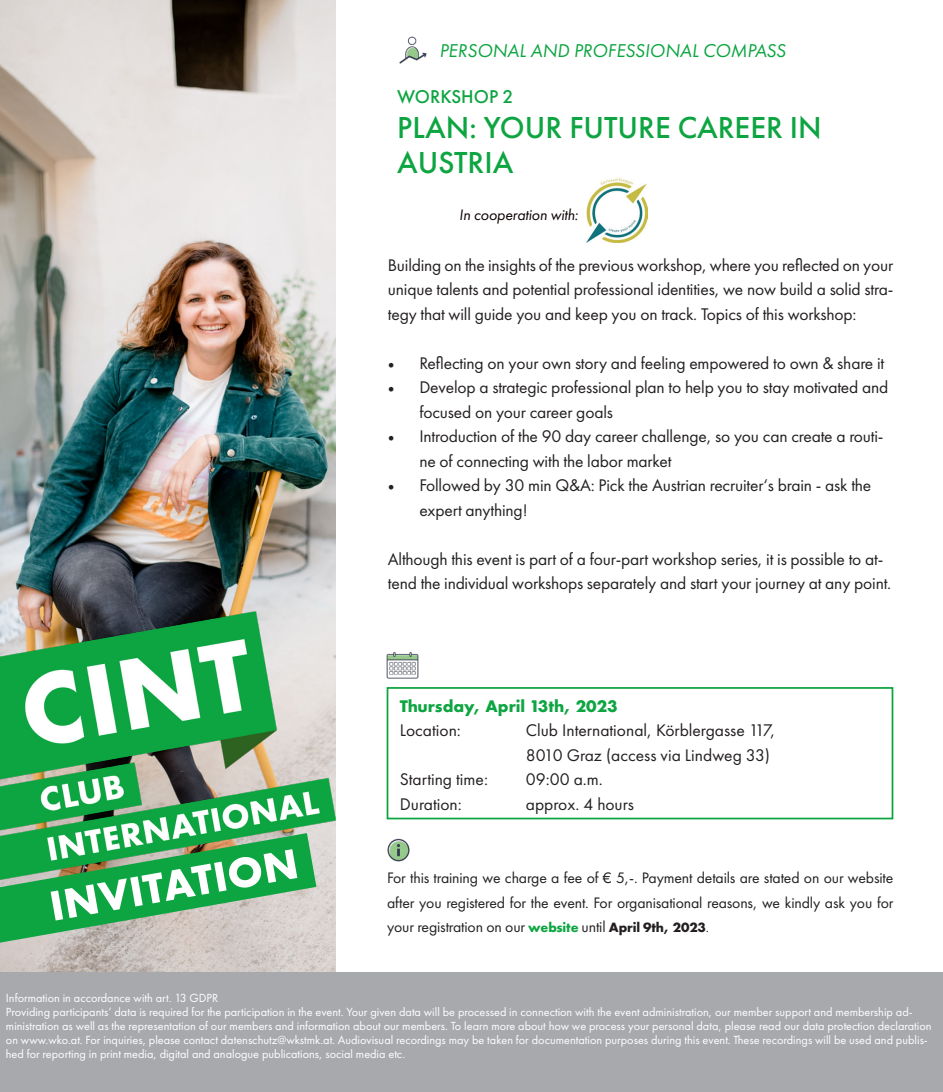
<style>
.page{position:relative;width:943px;height:1092px;background:#fff}
.page>*{position:absolute;margin:0;border:0;box-sizing:border-box;transform-origin:0 0}
.t1{font:700 43.75px "Futura PT";color:#fff}
.t2{font:500 31.5px/35px "Futura PT";color:#0da541}
.t3{font:italic 19.25px "Futura PT";color:#0da541}
.t4{font:500 19.25px "Futura PT";color:#0da541}
.t5{font:17.5px/24.5px "Futura PT";letter-spacing:-.01em;color:#231f20}
.t6{font:700 17.5px "Futura PT";color:#0da541}
.t7{font:15.75px/24.5px "Futura PT";letter-spacing:-.01em;color:#231f20;text-align:justify}
.t8{font:italic 15.75px "Futura PT";letter-spacing:-.01em;color:#0d0000}
.t9{font:12.25px/14px "Futura PT";color:#fff}
.s1{font-family:"Minion Pro"}
.s2{font-weight:700;font-size:14px;color:#0da541}
.s3{font-weight:700;font-size:14px}
.s4{font-size:14px}
</style>
<div class="page">
<img style="left:0;top:0;width:336px;height:972px">
<img style="left:0;top:611px;width:336px;height:271px">
<svg style="left:0;top:833px;width:316px;height:109px;background:#51b06d"></svg>
<img style="left:386px;top:652px;width:33px;height:27px">
<img style="left:387px;top:838px;width:23px;height:24px">
<div style="left:0;top:972px;width:943px;height:119px;background:#a8a9ad"></div>
<img style="left:399px;top:36px;width:28px;height:28px">
<div style="left:386px;top:687px;width:507px;height:132px;border:2px solid #0da541"></div>
<img style="left:586px;top:178px;width:61px;height:65px">
<p class="t3" style="left:439px;top:39px;width:348px">PERSONAL AND PROFESSIONAL COMPASS</p>
<p class="t4" style="left:397px;top:84px;width:118px">WORKSHOP 2</p>
<p class="t2" style="left:397px;top:109px;width:426px">PLAN: YOUR FUTURE CAREER IN<br>AUSTRIA</p>
<p class="t8" style="left:459px;top:205px;width:120px">In cooperation with:</p>
<p class="t5" style="left:388px;top:252px;width:507px;text-align:justify">Building on the insights of the previous workshop, where you reflected on your unique talents and potential professional identities, we now build a solid stra&shy;tegy that will guide you and keep you on track. Topics of this workshop:</p>
<p class="t5" style="left:388px;top:350px;width:498px"><span class="s1">•</span> Reflecting on your own story and feeling empowered to own &amp; share it</p>
<p class="t5" style="left:419px;top:375px;width:470px;text-indent:-32px"><span class="s1">•</span> Develop a strategic professional plan to help you to stay motivated and focused on your career goals</p>
<p class="t5" style="left:419px;top:424px;width:465px;text-indent:-32px"><span class="s1">•</span> Introduction of the 90 day career challenge, so you can create a routi&shy;ne of connecting with the labor market</p>
<p class="t5" style="left:419px;top:473px;width:453px;text-indent:-32px"><span class="s1">•</span> Followed by 30 min Q&amp;A: Pick the Austrian recruiter‘s brain - ask the expert anything!</p>
<p class="t5" style="left:388px;top:546px;width:505px">Although this event is part of a four-part workshop series, it is possible to at&shy;tend the individual workshops separately and start your journey at any point.</p>
<p class="t1" style="left:45px;top:878px;width:253px;rotate:-10deg">INVITATION</p>
<p class="t6" style="left:400px;top:694px;width:219px">Thursday, April 13th, 2023</p>
<p class="t5" style="left:400px;top:718px;width:63px">Location:</p>
<p class="t5" style="left:526px;top:718px;width:251px">Club International, Körblergasse 117,</p>
<p class="t5" style="left:526px;top:742px;width:246px">8010 Graz (access via Lindweg 33)</p>
<p class="t5" style="left:400px;top:767px;width:90px">Starting time:</p>
<p class="t5" style="left:526px;top:767px;width:78px">09:00 a.m.</p>
<p class="t5" style="left:400px;top:791px;width:64px">Duration:</p>
<p class="t5" style="left:526px;top:791px;width:110px">approx. 4 hours</p>
<p class="t7" style="left:387px;top:865px;width:508px">For this training we charge a fee of € 5,-. Payment details are stated on our website after you registered for the event. For organisational reasons, we kindly ask you for your registration on our <span class="s2">website</span> until <span class="s3">April 9th, 2023</span><span class="s4">.</span></p>
<p class="t9" style="left:6px;top:991px;width:214px">Information in accordance with art. 13 GDPR</p>
<p class="t9" style="left:6px;top:1005px;width:927px">Providing participants’ data is required for the participation in the event. Your given data will be processed in connection with the event administration, our member support and membership ad&shy;ministration as well as the representation of our members and information about our members. To learn more about how we process your personal data, please read our data protection declaration on www.wko.at. For inquiries, please contact datenschutz@wkstmk.at. Audiovisual recordings may be taken for documentation purposes during this event. These recordings will be used and publis&shy;hed for reporting in print media, digital and analogue publications, social media etc.</p>
</div>
